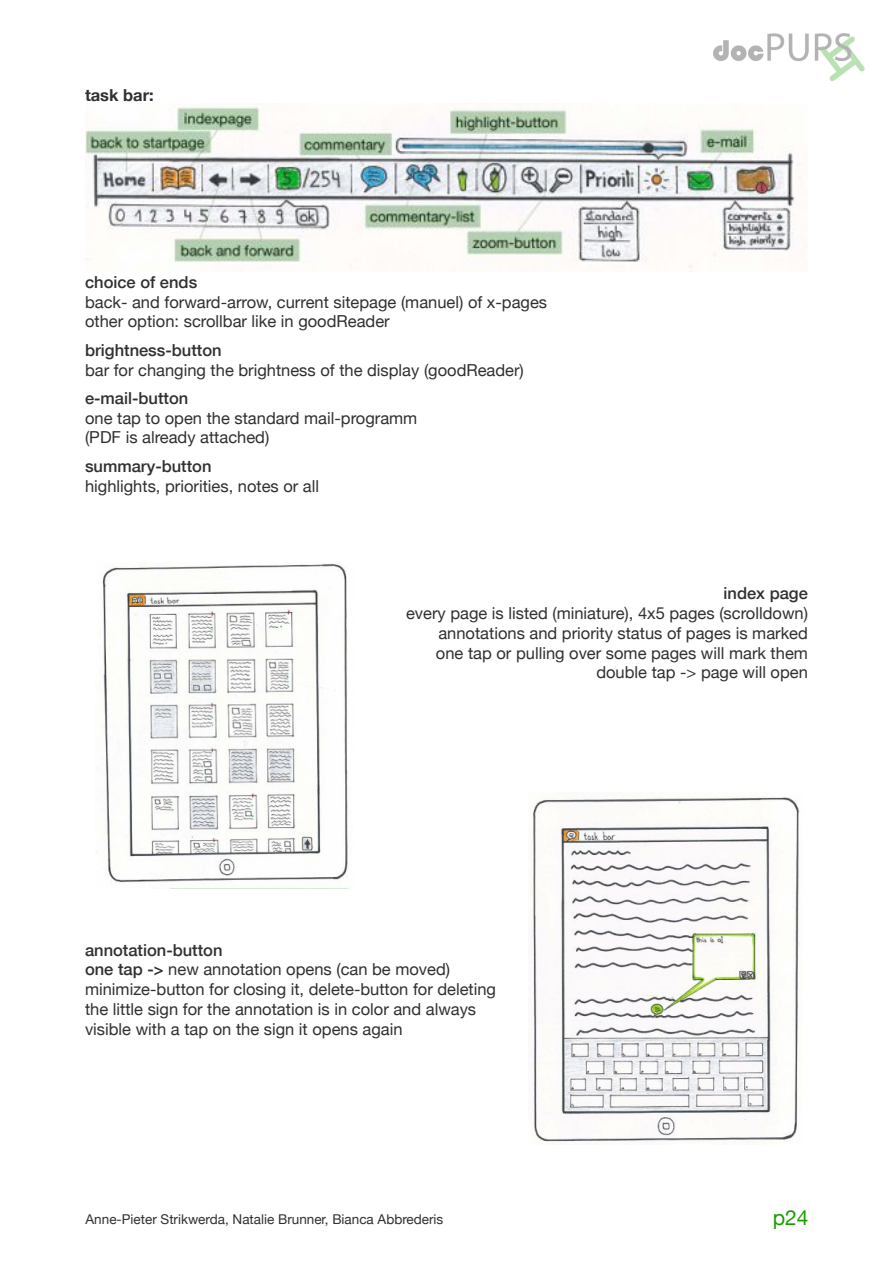
<style>
.page{position:relative;width:893px;height:1263px;background:#fff}
.page>*{position:absolute;margin:0;border:0;box-sizing:border-box;transform-origin:0 0}
.t1{font:21px "Helvetica Neue";color:#199d00}
.t2{font:16.5px/19.8px "Helvetica Neue";color:#312f30}
.t3{font:500 16.5px "Helvetica Neue";color:#312f30}
.t4{font:700 16.5px "Helvetica Neue";color:#312f30}
.t5{font:13.5px "Helvetica Neue";color:#312f30}
.s1{font-weight:500}
</style>
<div class="page">
<img style="left:713px;top:33px;width:152px;height:49px">
<img style="left:532px;top:797px;width:268px;height:346px">
<img style="left:96px;top:563px;width:252px;height:325px">
<img style="left:85px;top:104px;width:717px;height:167px">
<p class="t4" style="left:85px;top:85px;width:70px">task bar:</p>
<p class="t3" style="left:85px;top:272px;width:114px">choice of ends</p>
<p class="t2" style="left:85px;top:292px;width:464px">back- and forward-arrow, current sitepage (manuel) of x-pages other option: scrollbar like in goodReader</p>
<p class="t3" style="left:85px;top:340px;width:138px">brightness-button</p>
<p class="t2" style="left:85px;top:360px;width:440px">bar for changing the brightness of the display (goodReader)</p>
<p class="t3" style="left:85px;top:388px;width:105px">e-mail-button</p>
<p class="t2" style="left:85px;top:408px;width:334px">one tap to open the standard mail-programm (PDF is already attached)</p>
<p class="t3" style="left:85px;top:456px;width:128px">summary-button</p>
<p class="t2" style="left:85px;top:476px;width:236px">highlights, priorities, notes or all</p>
<p class="t3" style="left:724px;top:583px;width:86px">index page</p>
<p class="t2" style="left:406px;top:603px;width:403px;text-align:right">every page is listed (miniature), 4x5 pages (scrolldown) annotations and priority status of pages is marked<br>one tap or pulling over some pages will mark them double tap -&gt; page will open</p>
<p class="t2" style="left:85px;top:939px;width:413px"><span class="s1">annotation-button<br>one tap -&gt;</span> new annotation opens (can be moved) minimize-button for closing it, delete-button for deleting the little sign for the annotation is in color and always visible with a tap on the sign it opens again</p>
<p class="t5" style="left:86px;top:1211px;width:359px">Anne-Pieter Strikwerda, Natalie Brunner, Bianca Abbrederis</p>
<p class="t1" style="left:773px;top:1205px;width:37px">p24</p>
</div>
